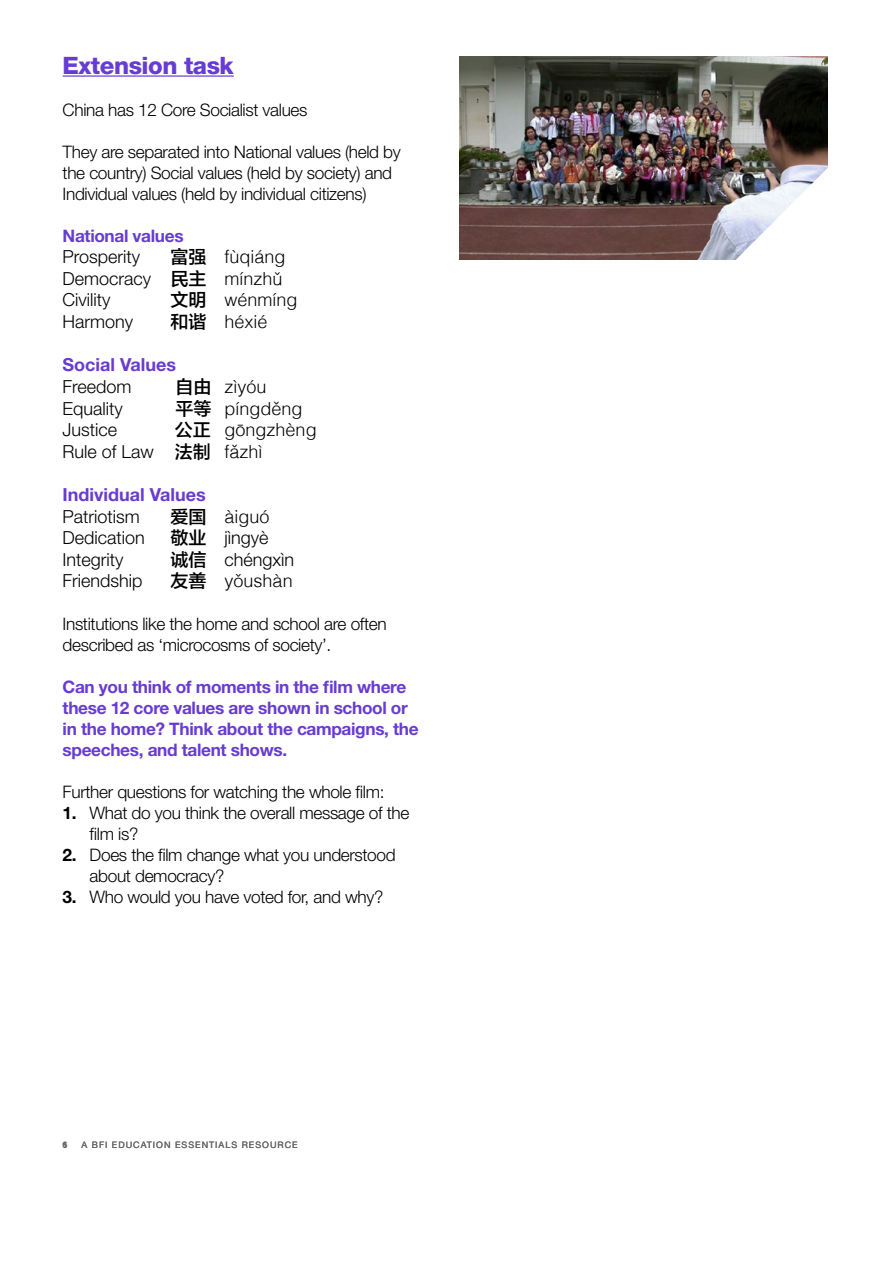
<style>
.page{position:relative;width:893px;height:1263px;background:#fff}
.page>*{position:absolute;margin:0;border:0;box-sizing:border-box;transform-origin:0 0}
.t1{font:800 24px "Helvetica Neue LT Std";letter-spacing:-.02em;color:#673cd2}
.t2{font:300 18px/21.6px "Helvetica Neue LT Std";color:#000}
.t3{font:300 18px "Helvetica";color:#000}
.t4{font:700 18px "Helvetica Neue LT Std";color:#673cd2}
.t5{font:300 17.25px/21px "Helvetica Neue LT Std";letter-spacing:-.02em;color:#000}
.t6{font:700 17.25px/21px "Helvetica Neue LT Std";letter-spacing:-.02em;color:#673cd2}
.t7{font:9px "Helvetica Neue LT Std";letter-spacing:.11em;color:#616363}
.t8{font:700 9px "Helvetica Neue LT Std";color:#616363}
.s1{font-family:"FZLTZHK GBK1 0";font-weight:400}
.s2{font-family:"Helvetica"}
.s3{font-weight:700}
</style>
<div class="page">
<hr style="left:63px;top:75px;width:171px;height:2px;background:#673cd2">
<img style="left:460px;top:57px;width:367px;height:203px">
<img style="left:722px;top:163px;width:106px;height:97px">
<h1 class="t1" style="left:63px;top:51px;width:173px">Extension task</h1>
<p class="t5" style="left:63px;top:99px;width:246px">China has 12 Core Socialist values</p>
<p class="t5" style="left:63px;top:141px;width:340px">They are separated into National values (held by the country) Social values (held by society) and<br>Individual values (held by individual citizens)</p>
<p class="t6" style="left:63px;top:225px;width:123px">National values</p>
<p class="t2" style="left:63px;top:246px;width:79px">Prosperity</p>
<p class="t3" style="left:171px;top:242px;width:117px"><span class="s1">富强</span> fùqiáng</p>
<p class="t2" style="left:63px;top:267px;width:222px">Democracy <span class="s1">民主</span> <span class="s2">mínzhǔ<br></span>Civility</p>
<p class="t3" style="left:171px;top:285px;width:129px"><span class="s1">文明</span> wénmíng</p>
<p class="t2" style="left:63px;top:310px;width:72px">Harmony</p>
<p class="t3" style="left:171px;top:306px;width:99px"><span class="s1">和谐</span> héxié</p>
<p class="t4" style="left:63px;top:354px;width:115px">Social Values</p>
<p class="t2" style="left:63px;top:375px;width:71px">Freedom</p>
<p class="t3" style="left:176px;top:371px;width:93px"><span class="s1">自由</span> zìyóu</p>
<p class="t2" style="left:63px;top:397px;width:62px">Equality</p>
<p class="t3" style="left:176px;top:393px;width:129px"><span class="s1">平等</span> píngděng</p>
<p class="t2" style="left:63px;top:418px;width:56px">Justice</p>
<p class="t3" style="left:175px;top:414px;width:143px"><span class="s1">公正</span> gōngzhèng</p>
<p class="t2" style="left:63px;top:440px;width:202px">Rule of Law <span class="s1">法制</span> <span class="s2">fǎzhì</span></p>
<p class="t4" style="left:63px;top:483px;width:145px">Individual Values</p>
<p class="t2" style="left:63px;top:505px;width:79px">Patriotism</p>
<p class="t3" style="left:171px;top:501px;width:101px"><span class="s1">爱国</span> àiguó</p>
<p class="t2" style="left:63px;top:526px;width:84px">Dedication</p>
<p class="t2" style="left:171px;top:526px;width:100px"><span class="s1">敬业</span> jìngyè</p>
<p class="t2" style="left:63px;top:548px;width:63px">Integrity</p>
<p class="t2" style="left:171px;top:548px;width:125px"><span class="s1">诚信</span> chéngxìn</p>
<p class="t2" style="left:63px;top:570px;width:81px">Friendship</p>
<p class="t3" style="left:171px;top:566px;width:124px"><span class="s1">友善</span> yǒushàn</p>
<p class="t5" style="left:63px;top:613px;width:326px">Institutions like the home and school are often described as ‘microcosms of society’.</p>
<p class="t6" style="left:63px;top:676px;width:358px">Can you think of moments in the film where these 12 core values are shown in school or in the home? Think about the campaigns, the speeches, and talent shows.</p>
<p class="t5" style="left:63px;top:781px;width:323px">Further questions for watching the whole film:</p>
<p class="t5" style="left:90px;top:802px;width:321px;text-indent:-27px"><span class="s3">1.</span> What do you think the overall message of the film is?</p>
<p class="t5" style="left:90px;top:844px;width:308px;text-indent:-27px"><span class="s3">2.</span> Does the film change what you understood about democracy?</p>
<p class="t5" style="left:63px;top:886px;width:322px"><span class="s3">3.</span> Who would you have voted for, and why?</p>
<p class="t8" style="left:63px;top:1139px;width:7px">61</p>
<p class="t7" style="left:82px;top:1139px;width:218px">A BFI EDUCATION ESSENTIALS RESOURCE</p>
</div>
